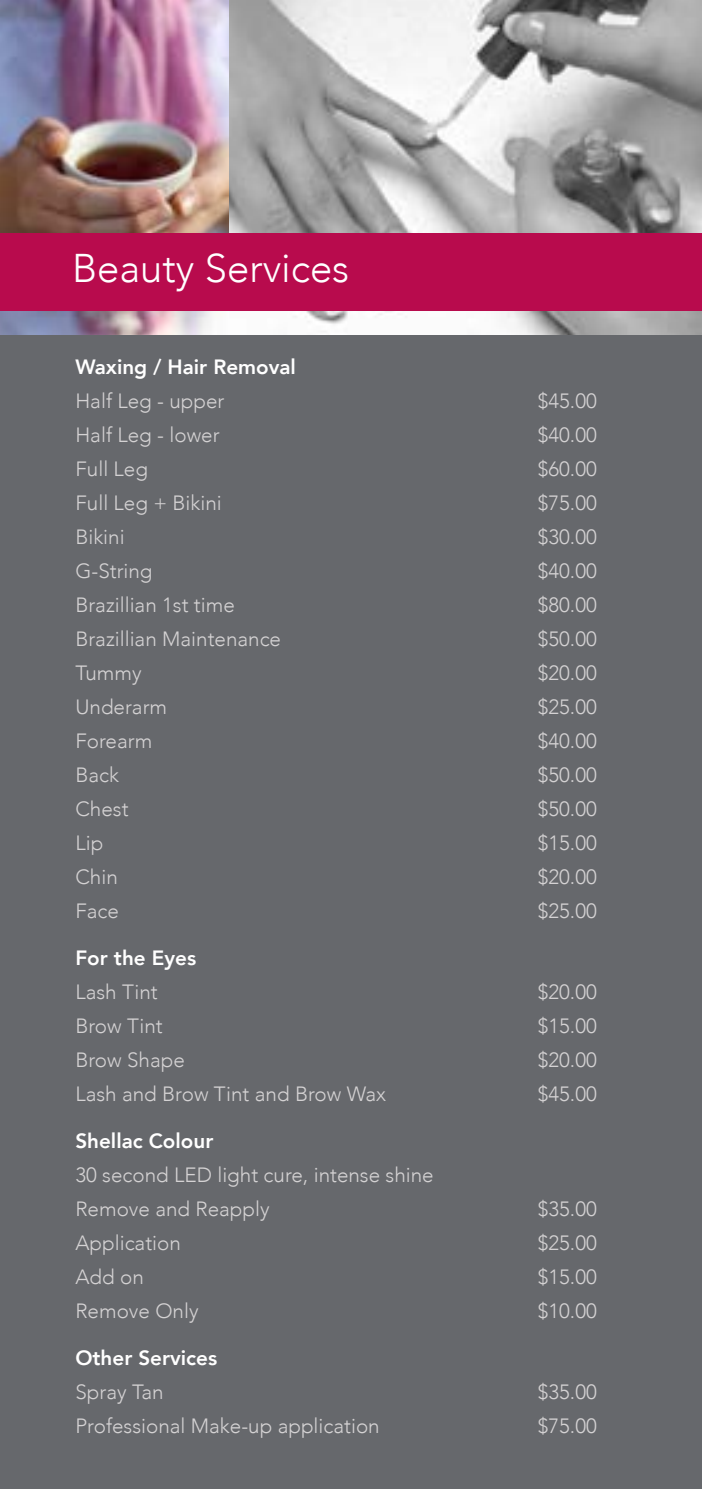
<style>
.page{position:relative;width:702px;height:1489px;background:#fff}
.page>*{position:absolute;margin:0;border:0;box-sizing:border-box;transform-origin:0 0}
.t1{font:300 40px "Avenir";color:#fff}
.t2{font:300 20.5px/34px "Avenir";color:#d4d2d3}
.t3{font:800 20.5px "Avenir";color:#fff}
</style>
<div class="page">
<div style="left:0;top:0;width:702px;height:1488px;background:#66686c"></div>
<img style="left:0;top:0;width:230px;height:334px">
<img style="left:230px;top:0;width:472px;height:334px">
<div style="left:0;top:233px;width:702px;height:78px;background:#b80b4d"></div>
<h1 class="t1" style="left:72px;top:245px;width:279px">Beauty Services</h1>
<p class="t3" style="left:75px;top:351px;width:222px">Waxing / Hair Removal</p>
<p class="t2" style="left:75px;top:384px;width:151px">Half Leg - upper</p>
<p class="t2" style="left:537px;top:384px;width:60px">$45.00</p>
<p class="t2" style="left:75px;top:418px;width:146px">Half Leg - lower</p>
<p class="t2" style="left:537px;top:418px;width:60px">$40.00</p>
<p class="t2" style="left:75px;top:452px;width:74px">Full Leg</p>
<p class="t2" style="left:537px;top:452px;width:60px">$60.00</p>
<p class="t2" style="left:75px;top:486px;width:148px">Full Leg + Bikini</p>
<p class="t2" style="left:537px;top:486px;width:60px">$75.00</p>
<p class="t2" style="left:75px;top:520px;width:51px">Bikini</p>
<p class="t2" style="left:537px;top:520px;width:60px">$30.00</p>
<p class="t2" style="left:75px;top:554px;width:79px">G-String</p>
<p class="t2" style="left:537px;top:554px;width:60px">$40.00</p>
<p class="t2" style="left:75px;top:588px;width:161px">Brazillian 1st time</p>
<p class="t2" style="left:537px;top:588px;width:60px">$80.00</p>
<p class="t2" style="left:75px;top:621px;width:207px">Brazillian Maintenance</p>
<p class="t2" style="left:537px;top:621px;width:60px">$50.00</p>
<p class="t2" style="left:75px;top:655px;width:68px">Tummy</p>
<p class="t2" style="left:537px;top:655px;width:60px">$20.00</p>
<p class="t2" style="left:75px;top:689px;width:93px">Underarm</p>
<p class="t2" style="left:537px;top:689px;width:60px">$25.00</p>
<p class="t2" style="left:75px;top:723px;width:78px">Forearm</p>
<p class="t2" style="left:537px;top:723px;width:60px">$40.00</p>
<p class="t2" style="left:75px;top:757px;width:45px">Back</p>
<p class="t2" style="left:537px;top:757px;width:60px">$50.00</p>
<p class="t2" style="left:75px;top:791px;width:55px">Chest</p>
<p class="t2" style="left:537px;top:791px;width:60px">$50.00</p>
<p class="t2" style="left:75px;top:825px;width:29px">Lip</p>
<p class="t2" style="left:537px;top:825px;width:60px">$15.00</p>
<p class="t2" style="left:75px;top:859px;width:44px">Chin</p>
<p class="t2" style="left:537px;top:859px;width:60px">$20.00</p>
<p class="t2" style="left:75px;top:894px;width:45px">Face</p>
<p class="t2" style="left:537px;top:894px;width:60px">$25.00</p>
<p class="t3" style="left:75px;top:941px;width:122px">For the Eyes</p>
<p class="t2" style="left:75px;top:974px;width:84px">Lash Tint</p>
<p class="t2" style="left:537px;top:974px;width:60px">$20.00</p>
<p class="t2" style="left:75px;top:1008px;width:89px">Brow Tint</p>
<p class="t2" style="left:537px;top:1008px;width:60px">$15.00</p>
<p class="t2" style="left:75px;top:1042px;width:111px">Brow Shape</p>
<p class="t2" style="left:537px;top:1042px;width:60px">$20.00</p>
<p class="t2" style="left:75px;top:1076px;width:312px">Lash and Brow Tint and Brow Wax</p>
<p class="t2" style="left:537px;top:1076px;width:60px">$45.00</p>
<p class="t3" style="left:75px;top:1124px;width:139px">Shellac Colour</p>
<p class="t2" style="left:75px;top:1157px;width:360px">30 second LED light cure, intense shine<br>Remove and Reapply</p>
<p class="t2" style="left:537px;top:1191px;width:60px">$35.00</p>
<p class="t2" style="left:75px;top:1225px;width:107px">Application</p>
<p class="t2" style="left:537px;top:1225px;width:60px">$25.00</p>
<p class="t2" style="left:75px;top:1259px;width:70px">Add on</p>
<p class="t2" style="left:537px;top:1259px;width:60px">$15.00</p>
<p class="t2" style="left:75px;top:1293px;width:125px">Remove Only</p>
<p class="t2" style="left:537px;top:1293px;width:60px">$10.00</p>
<p class="t3" style="left:75px;top:1341px;width:143px">Other Services</p>
<p class="t2" style="left:75px;top:1374px;width:90px">Spray Tan</p>
<p class="t2" style="left:537px;top:1374px;width:60px">$35.00</p>
<p class="t2" style="left:75px;top:1408px;width:306px">Professional Make-up application</p>
<p class="t2" style="left:537px;top:1408px;width:60px">$75.00</p>
</div>
